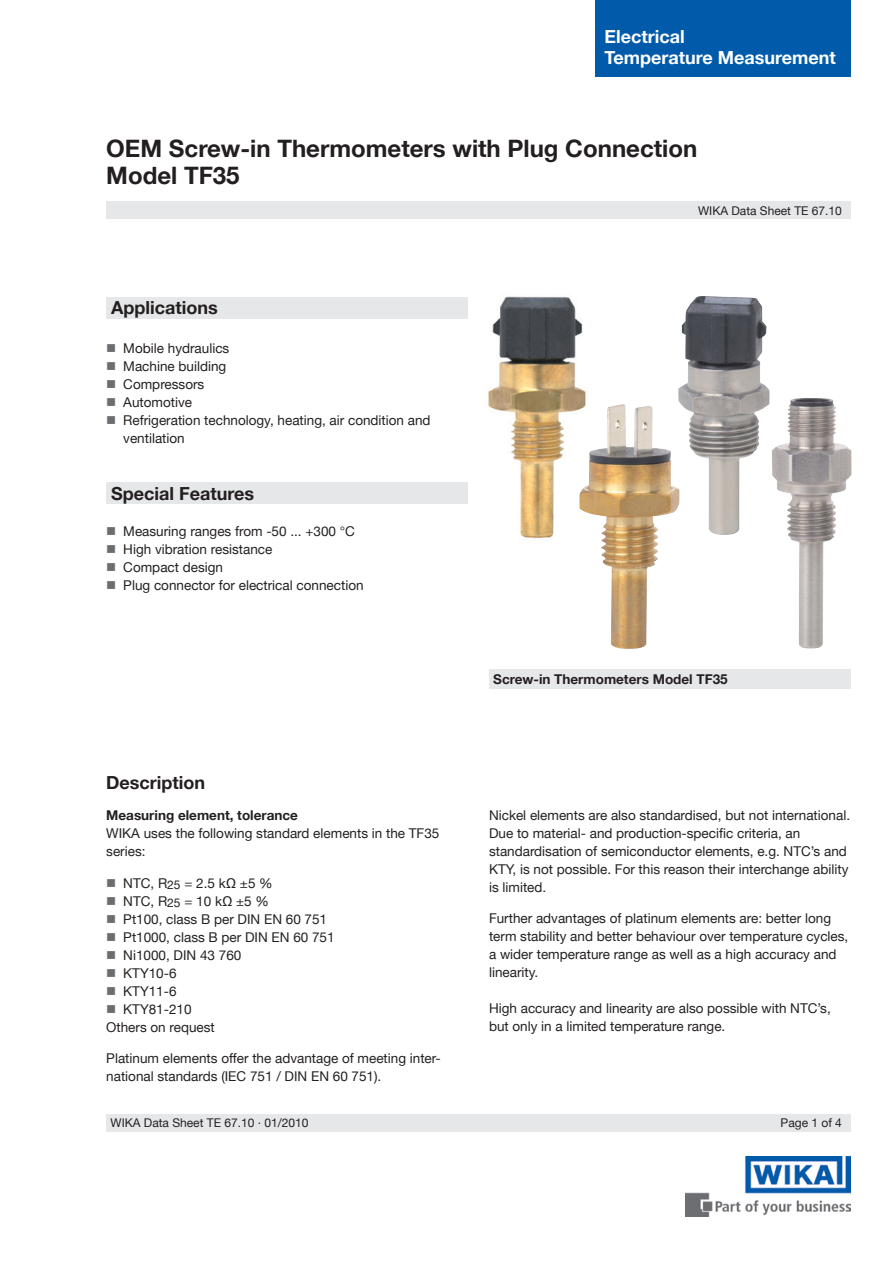
<style>
.page{position:relative;width:893px;height:1263px;background:#fff}
.page>*{position:absolute;margin:0;border:0;box-sizing:border-box;transform-origin:0 0}
.t1{font:700 24px/27px "Helvetica Neue";color:#231f20}
.t2{font:700 18px "Helvetica Neue";color:#231f20}
.t3{font:700 18px/21px "Helvetica Neue";color:#fff}
.t4{font:13.5px/18px "Helvetica Neue";color:#231f20}
.t5{font:700 13.5px "Helvetica Neue";color:#231f20}
.t6{font:12px "Helvetica Neue";color:#231f20}
.s1{font-family:"Arial"}
</style>
<div class="page">
<div style="left:106px;top:298px;width:362px;height:21px;background:#e6e7e9"></div>
<img style="left:685px;top:1157px;width:165px;height:59px">
<div style="left:106px;top:202px;width:744px;height:17px;background:#e6e7e9"></div>
<div style="left:106px;top:1114px;width:744px;height:17px;background:#e6e7e9"></div>
<div style="left:595px;top:0;width:255px;height:77px;background:#015aaa"></div>
<div style="left:106px;top:482px;width:362px;height:21px;background:#e6e7e9"></div>
<img style="left:772px;top:398px;width:79px;height:251px">
<img style="left:678px;top:296px;width:92px;height:239px">
<img style="left:488px;top:296px;width:98px;height:243px">
<img style="left:579px;top:404px;width:100px;height:245px">
<div style="left:489px;top:669px;width:361px;height:20px;background:#e6e7e9"></div>
<h2 class="t3" style="left:605px;top:25px;width:233px">Electrical<br>Temperature Measurement</h2>
<h1 class="t1" style="left:106px;top:134px;width:592px">OEM Screw-in Thermometers with Plug Connection<br>Model TF35</h1>
<h2 class="t2" style="left:111px;top:296px;width:108px">Applications</h2>
<p class="t4" style="left:123px;top:339px;width:309px">Mobile hydraulics<br>Machine building<br>Compressors<br>Automotive<br>Refrigeration technology, heating, air condition and ventilation</p>
<h2 class="t2" style="left:111px;top:482px;width:144px">Special Features</h2>
<p class="t4" style="left:123px;top:522px;width:242px">Measuring ranges from -50 ... +300 °C<br>High vibration resistance<br>Compact design<br>Plug connector for electrical connection</p>
<h2 class="t2" style="left:106px;top:771px;width:100px">Description</h2>
<p class="t5" style="left:106px;top:807px;width:193px">Measuring element, tolerance</p>
<p class="t4" style="left:106px;top:824px;width:335px">WIKA uses the following standard elements in the TF35 series:</p>
<p class="t4" style="left:123px;top:874px;width:151px">NTC, R<sub>25</sub> = 2.5 k<span class="s1">Ω</span> ±5 %</p>
<p class="t4" style="left:123px;top:892px;width:147px">NTC, R<sub>25</sub> = 10 k<span class="s1">Ω</span> ±5 %</p>
<p class="t4" style="left:123px;top:910px;width:205px">Pt100, class B per DIN EN 60 751</p>
<p class="t4" style="left:123px;top:928px;width:213px">Pt1000, class B per DIN EN 60 751</p>
<p class="t4" style="left:123px;top:946px;width:120px">Ni1000, DIN 43 760</p>
<p class="t4" style="left:123px;top:964px;width:55px">KTY10-6</p>
<p class="t4" style="left:123px;top:982px;width:55px">KTY11-6</p>
<p class="t4" style="left:123px;top:1000px;width:70px">KTY81-210</p>
<p class="t4" style="left:106px;top:1018px;width:110px">Others on request</p>
<p class="t4" style="left:106px;top:1049px;width:336px">Platinum elements offer the advantage of meeting inter&shy;national standards (IEC 751 / DIN EN 60 751).</p>
<p class="t6" style="left:698px;top:204px;width:145px">WIKA Data Sheet TE 67.10</p>
<p class="t5" style="left:493px;top:671px;width:236px">Screw-in Thermometers Model TF35</p>
<p class="t4" style="left:489px;top:806px;width:363px">Nickel elements are also standardised, but not international.<br>Due to material- and production-specific criteria, an standardisation of semiconductor elements, e.g. NTC’s and KTY, is not possible. For this reason their interchange ability is limited.</p>
<p class="t4" style="left:489px;top:909px;width:361px">Further advantages of platinum elements are: better long term stability and better behaviour over temperature cycles, a wider temperature range as well as a high accuracy and linearity.</p>
<p class="t4" style="left:489px;top:999px;width:343px">High accuracy and linearity are also possible with NTC’s, but only in a limited temperature range.</p>
<p class="t6" style="left:111px;top:1116px;width:199px">WIKA Data Sheet TE 67.10 ∙ 01/2010</p>
<p class="t6" style="left:781px;top:1116px;width:63px">Page 1 of 4</p>
</div>
